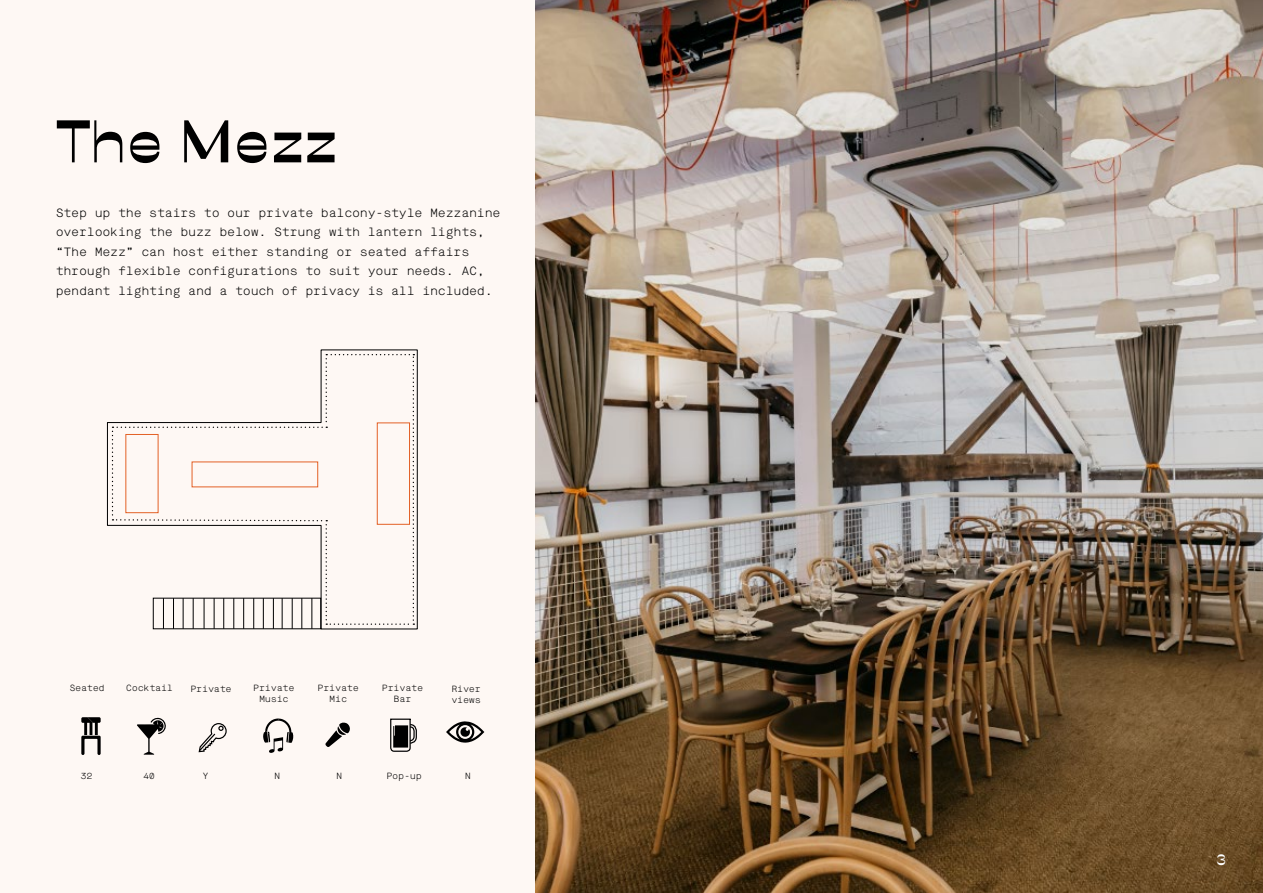
<style>
.page{position:relative;width:1263px;height:893px;background:#fef8f4}
.page>*{position:absolute;margin:0;border:0;box-sizing:border-box;transform-origin:0 0}
.t1{font:700 60px "Opposit";letter-spacing:.01em;color:#000}
.t2{font:700 15px "Opposit";color:#fff}
.t3{font:300 12px/19.5px "Maison Mono";letter-spacing:.03em;color:#000}
.t4{font:300 9px/10.5px "Maison Mono";letter-spacing:.03em;color:#000;text-align:center}
</style>
<div class="page">
<img style="left:536px;top:0;width:727px;height:893px">
<svg style="left:81px;top:717px;width:20px;height:38px"></svg>
<svg style="left:446px;top:721px;width:38px;height:22px"></svg>
<svg style="left:137px;top:717px;width:29px;height:38px"></svg>
<svg style="left:390px;top:718px;width:27px;height:34px"></svg>
<svg style="left:263px;top:718px;width:30px;height:35px"></svg>
<svg style="left:325px;top:722px;width:25px;height:25px"></svg>
<svg style="left:198px;top:723px;width:29px;height:30px"></svg>
<svg style="left:107px;top:349px;width:311px;height:281px"></svg>
<div style="left:377px;top:422px;width:33px;height:103px;border:1px solid #e36126"></div>
<hr style="left:163px;top:598px;width:1px;height:31px;background:#000">
<hr style="left:204px;top:598px;width:1px;height:31px;background:#000">
<hr style="left:243px;top:598px;width:1px;height:31px;background:#000">
<hr style="left:282px;top:598px;width:1px;height:31px;background:#000">
<hr style="left:183px;top:598px;width:1px;height:31px;background:#000">
<hr style="left:223px;top:598px;width:1px;height:31px;background:#000">
<hr style="left:263px;top:598px;width:1px;height:31px;background:#000">
<hr style="left:301px;top:598px;width:1px;height:31px;background:#000">
<hr style="left:173px;top:598px;width:1px;height:31px;background:#000">
<hr style="left:214px;top:598px;width:1px;height:31px;background:#000">
<hr style="left:253px;top:598px;width:1px;height:31px;background:#000">
<hr style="left:292px;top:598px;width:1px;height:31px;background:#000">
<hr style="left:193px;top:598px;width:1px;height:31px;background:#000">
<hr style="left:233px;top:598px;width:1px;height:31px;background:#000">
<hr style="left:273px;top:598px;width:1px;height:31px;background:#000">
<hr style="left:311px;top:598px;width:1px;height:31px;background:#000">
<h1 class="t1" style="left:56px;top:107px;width:282px">The Mezz</h1>
<p class="t3" style="left:56px;top:203px;width:446px">Step up the stairs to our private balcony-style Mezzanine overlooking the buzz below. Strung with lantern lights, “The Mezz” can host either standing or seated affairs through flexible configurations to suit your needs. AC, pendant lighting and a touch of privacy is all included.</p>
<p class="t4" style="left:70px;top:683px;width:36px">Seated</p>
<p class="t4" style="left:126px;top:683px;width:48px">Cocktail</p>
<p class="t4" style="left:191px;top:684px;width:42px">Private</p>
<p class="t4" style="left:254px;top:683px;width:42px">Private<br>Music</p>
<p class="t4" style="left:318px;top:683px;width:42px">Private<br>Mic</p>
<p class="t4" style="left:382px;top:683px;width:42px">Private<br>Bar</p>
<p class="t4" style="left:452px;top:684px;width:30px;text-align:left">River views</p>
<p class="t4" style="left:81px;top:770px;width:13px">32</p>
<p class="t4" style="left:143px;top:770px;width:13px">40</p>
<p class="t4" style="left:203px;top:771px;width:7px">Y</p>
<p class="t4" style="left:274px;top:770px;width:7px">N</p>
<p class="t4" style="left:337px;top:770px;width:7px">N</p>
<p class="t4" style="left:387px;top:770px;width:36px">Pop-up</p>
<p class="t4" style="left:465px;top:771px;width:7px">N</p>
<p class="t2" style="left:1216px;top:851px;width:12px">3</p>
</div>
